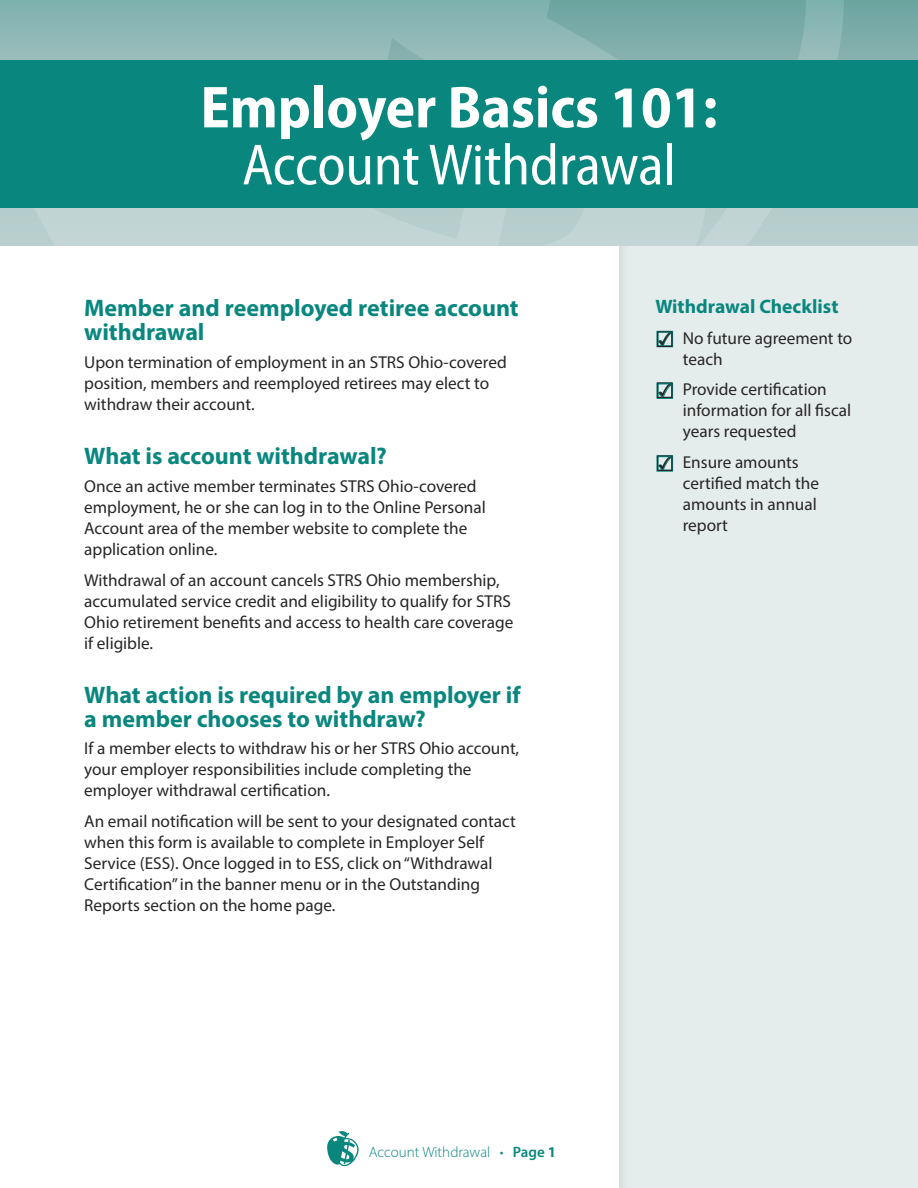
<style>
.page{position:relative;width:918px;height:1188px;background:#fff}
.page>*{position:absolute;margin:0;border:0;box-sizing:border-box;transform-origin:0 0}
.Headline{font:700 semi-condensed 59.7px "Myriad Pro";color:#fff}
.Headline-2{font:semi-condensed 58.5px "Myriad Pro";letter-spacing:-.005em;color:#fff;scale:.96 1}
.SUBHEAD{font:700 24px/24px "Myriad Pro";letter-spacing:-.005em;color:#09877f}
.Body_text{font:700 19.5px "Myriad Pro";color:#09877f}
.Body_text-2{font:17.25px/21px "Myriad Pro";color:#282526}
.t1{font:300 15px "Myriad Pro";color:#09877f}
.s1{font-weight:600}
.s2{font-weight:700}
.s3{font-family:"Arial Unicode MS";font-size:25.5px;color:#09877f}
</style>
<div class="page">
<svg style="left:327px;top:1131px;width:32px;height:36px"></svg>
<div style="left:606px;top:94px;width:312px;height:1094px;background:#e5edec"></div>
<svg style="left:845px;top:0;width:73px;height:246px"></svg>
<svg style="left:0;top:0;width:845px;height:246px"></svg>
<div style="left:0;top:60px;width:918px;height:148px;background:#09877f"></div>
<p class="Headline" style="left:200px;top:69px;width:519px">Employer Basics 101:</p>
<p class="Headline-2" style="left:242px;top:129px;width:454px">Account Withdrawal</p>
<p class="SUBHEAD" style="left:84px;top:296px;width:436px">Member and reemployed retiree account withdrawal</p>
<p class="Body_text-2" style="left:84px;top:352px;width:424px">Upon termination of employment in an STRS Ohio-covered position, members and reemployed retirees may elect to withdraw their account.</p>
<p class="SUBHEAD" style="left:84px;top:443px;width:304px">What is account withdrawal?</p>
<p class="Body_text-2" style="left:84px;top:475px;width:403px">Once an active member terminates STRS Ohio-covered employment, he or she can log in to the Online Personal Account area of the member website to complete the application online.</p>
<p class="Body_text-2" style="left:84px;top:569px;width:431px">Withdrawal of an account cancels STRS Ohio membership, accumulated service credit and eligibility to qualify for STRS Ohio retirement benefits and access to health care coverage if eligible.</p>
<p class="SUBHEAD" style="left:84px;top:682px;width:438px">What action is required by an employer if a member chooses to withdraw?</p>
<p class="Body_text-2" style="left:84px;top:738px;width:436px">If a member elects to withdraw his or her STRS Ohio account, your employer responsibilities include completing the employer withdrawal certification.</p>
<p class="Body_text-2" style="left:84px;top:810px;width:433px">An email notification will be sent to your designated contact when this form is available to complete in Employer Self Service (ESS). Once logged in to ESS, click on “Withdrawal Certification” in the banner menu or in the Outstanding Reports section on the home page.</p>
<p class="t1" style="left:369px;top:1143px;width:189px">Account Withdrawal • <span class="s1">Page</span> <span class="s2">1</span></p>
<p class="Body_text" style="left:656px;top:294px;width:185px">Withdrawal Checklist</p>
<p class="Body_text-2" style="left:683px;top:327px;width:171px;text-indent:-27px"><span class="s3">☑</span> No future agreement to teach</p>
<p class="Body_text-2" style="left:683px;top:379px;width:170px;text-indent:-27px"><span class="s3">☑</span> Provide certification information for all fiscal years requested</p>
<p class="Body_text-2" style="left:683px;top:452px;width:138px;text-indent:-27px"><span class="s3">☑</span> Ensure amounts certified match the amounts in annual report</p>
</div>
